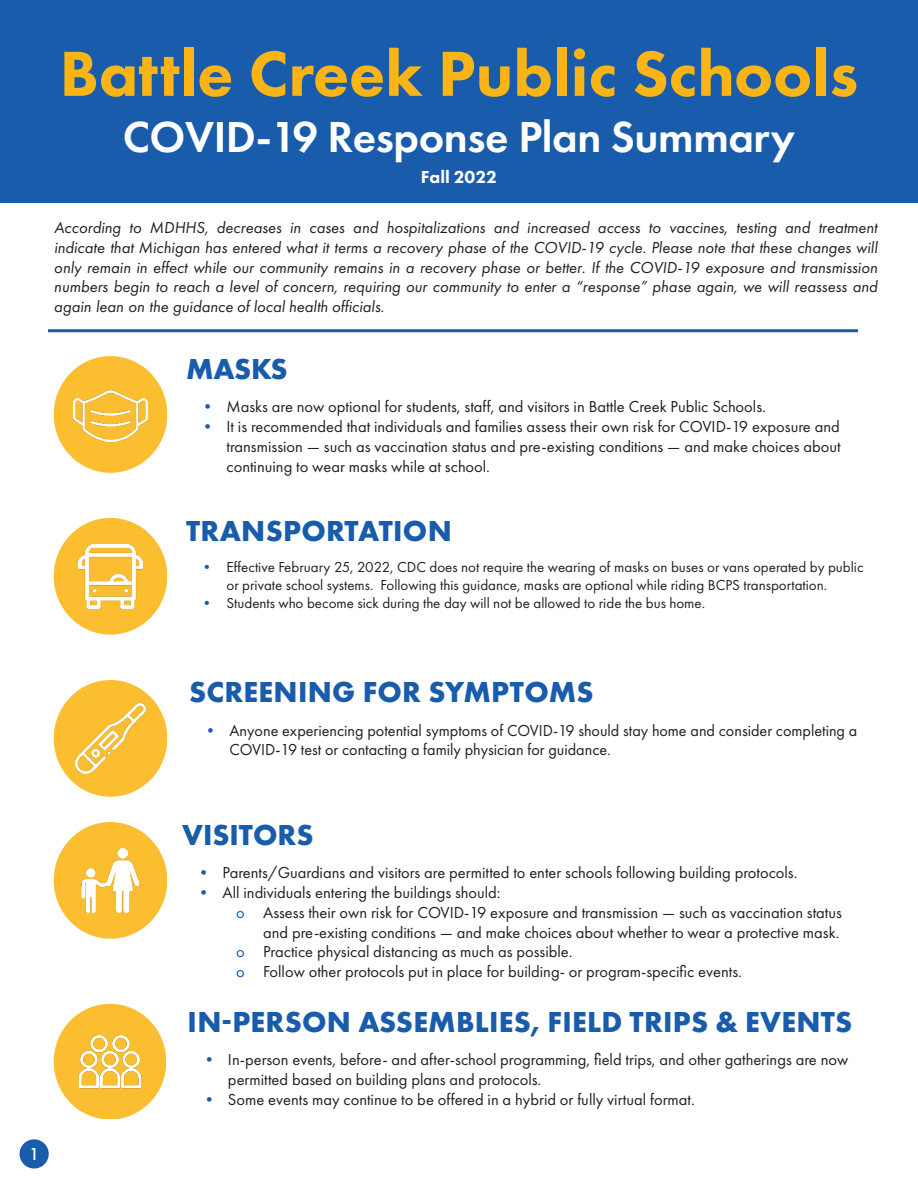
<style>
.page{position:relative;width:918px;height:1188px;background:#fff}
.page>*{position:absolute;margin:0;border:0;box-sizing:border-box;transform-origin:0 0}
.t1{font:800 66px "Futura PT";color:#fbb416}
.t2{font:600 45px "Futura PT";letter-spacing:-.01em;color:#fff}
.t3{font:700 30px "Futura PT";letter-spacing:.01em;color:#185cab}
.t4{font:800 18px "Futura PT";color:#fff}
.t5{font:500 18px "Futura PT";color:#fff}
.t6{font:16.5px/19.8px "Futura PT";color:#231f20}
.t7{font:italic 16.5px/19.8px "Futura PT";color:#231f20;text-align:justify}
.t8{font:15px/18px "Futura PT";color:#231f20}
.s1{color:#185cab}
</style>
<div class="page">
<div style="left:20px;top:1139px;width:29px;height:30px;background:#185cab;border-radius:50%"></div>
<div style="left:54px;top:356px;width:113px;height:116px;background:#fcbe31;border-radius:50%"></div>
<img style="left:74px;top:390px;width:73px;height:53px">
<div style="left:54px;top:680px;width:113px;height:116px;background:#fcbe31;border-radius:50%"></div>
<img style="left:75px;top:703px;width:71px;height:70px">
<div style="left:54px;top:822px;width:113px;height:116px;background:#fcbe31;border-radius:50%"></div>
<img style="left:81px;top:848px;width:59px;height:65px">
<div style="left:54px;top:1004px;width:112px;height:115px;background:#fcbe31;border-radius:50%"></div>
<img style="left:78px;top:1035px;width:64px;height:54px">
<div style="left:54px;top:518px;width:113px;height:116px;background:#fcbe31;border-radius:50%"></div>
<img style="left:78px;top:544px;width:65px;height:64px">
<div style="left:0;top:0;width:918px;height:202px;background:#185cab"></div>
<hr style="left:48px;top:329px;width:810px;height:3px;background:#185cab">
<h1 class="t1" style="left:60px;top:33px;width:800px">Battle Creek Public Schools</h1>
<h2 class="t2" style="left:123px;top:109px;width:674px">COVID-19 Response Plan Summary</h2>
<p class="t4" style="left:421px;top:166px;width:78px">Fall 2022</p>
<p class="t7" style="left:54px;top:218px;width:825px">According to MDHHS, decreases in cases and hospitalizations and increased access to vaccines, testing and treatment indicate that Michigan has entered what it terms a recovery phase of the COVID-19 cycle. Please note that these changes will only remain in effect while our community remains in a recovery phase or better. If the COVID-19 exposure and transmission numbers begin to reach a level of concern, requiring our community to enter a “response” phase again, we will reassess and again lean on the guidance of local health officials.</p>
<h3 class="t3" style="left:186px;top:350px;width:103px">MASKS</h3>
<p class="t6" style="left:200px;top:397px;width:568px"><span class="s1">•</span> Masks are now optional for students, staff, and visitors in Battle Creek Public Schools.</p>
<p class="t6" style="left:226px;top:417px;width:616px;text-align:justify;text-indent:-27px"><span class="s1">•</span> It is recommended that individuals and families assess their own risk for COVID-19 exposure and transmission — such as vaccination status and pre-existing conditions — and make choices about continuing to wear masks while at school.</p>
<h3 class="t3" style="left:186px;top:511px;width:267px">TRANSPORTATION</h3>
<p class="t8" style="left:226px;top:558px;width:639px;text-indent:-27px"><span class="s1">•</span> Effective February 25, 2022, CDC does not require the wearing of masks on buses or vans operated by public or private school systems. Following this guidance, masks are optional while riding BCPS transportation.</p>
<p class="t8" style="left:200px;top:594px;width:507px"><span class="s1">•</span> Students who become sick during the day will not be allowed to ride the bus home.</p>
<p class="t5" style="left:29px;top:1143px;width:12px">1</p>
<h3 class="t3" style="left:189px;top:673px;width:406px">SCREENING FOR SYMPTOMS</h3>
<p class="t6" style="left:230px;top:720px;width:629px;text-indent:-27px"><span class="s1">•</span> Anyone experiencing potential symptoms of COVID-19 should stay home and consider completing a<br>COVID-19 test or contacting a family physician for guidance.</p>
<h3 class="t3" style="left:182px;top:816px;width:133px">VISITORS</h3>
<p class="t6" style="left:196px;top:863px;width:603px"><span class="s1">•</span> Parents/Guardians and visitors are permitted to enter schools following building protocols.</p>
<p class="t6" style="left:196px;top:883px;width:307px"><span class="s1">•</span> All individuals entering the buildings should:</p>
<p class="t6" style="left:236px;top:902px;width:607px"><span class="s1">o</span> Assess their own risk for COVID-19 exposure and transmission — such as vaccination status</p>
<p class="t6" style="left:263px;top:922px;width:578px">and pre-existing conditions — and make choices about whether to wear a protective mask.</p>
<p class="t6" style="left:236px;top:942px;width:338px"><span class="s1">o</span> Practice physical distancing as much as possible.</p>
<p class="t6" style="left:236px;top:962px;width:507px"><span class="s1">o</span> Follow other protocols put in place for building- or program-specific events.</p>
<h3 class="t3" style="left:188px;top:1002px;width:666px">IN-PERSON ASSEMBLIES, FIELD TRIPS &amp; EVENTS</h3>
<p class="t6" style="left:228px;top:1049px;width:622px;text-indent:-27px"><span class="s1">•</span> In-person events, before- and after-school programming, field trips, and other gatherings are now permitted based on building plans and protocols.</p>
<p class="t6" style="left:201px;top:1089px;width:495px"><span class="s1">•</span> Some events may continue to be offered in a hybrid or fully virtual format.</p>
</div>
